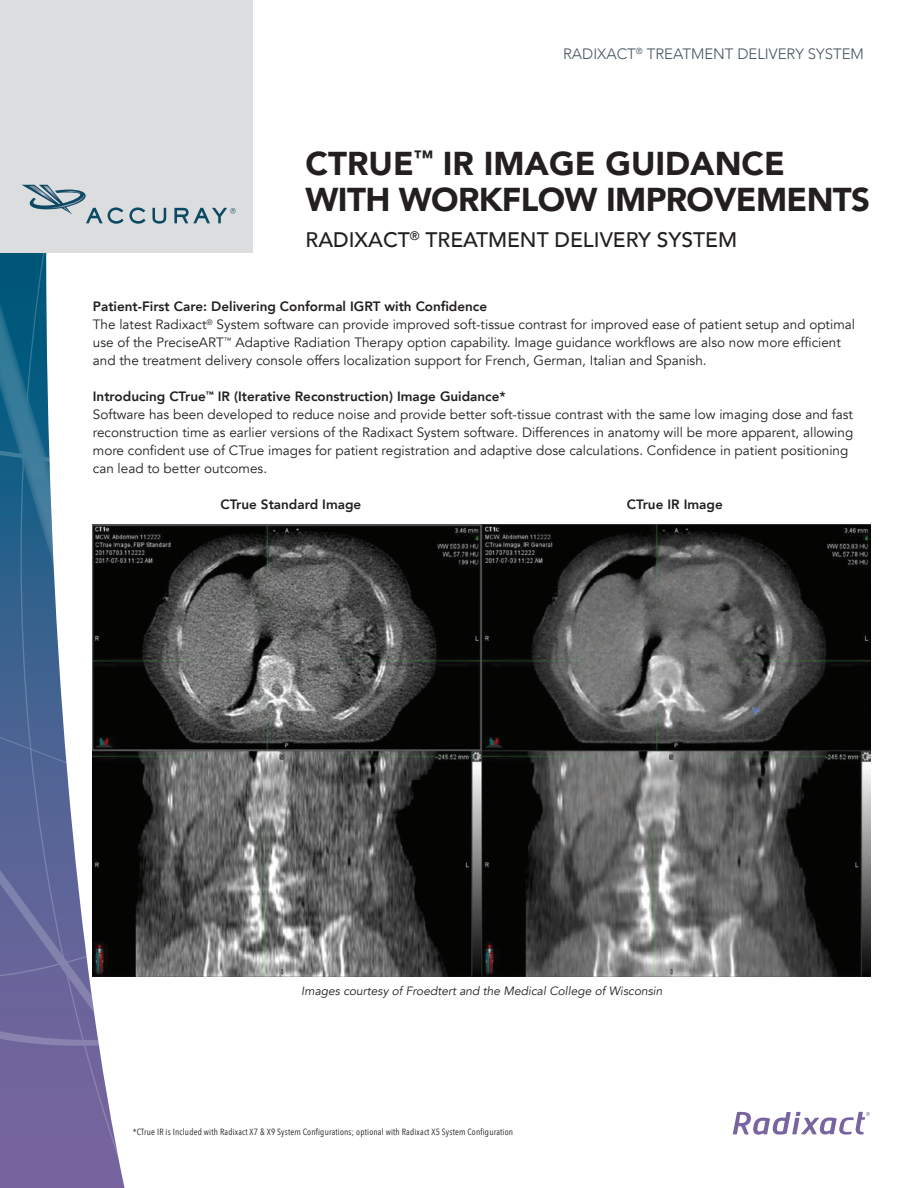
<style>
.page{position:relative;width:918px;height:1188px;background:#fff}
.page>*{position:absolute;margin:0;border:0;box-sizing:border-box;transform-origin:0 0}
.t1{font:900 33px/36px "Avenir";letter-spacing:-.02em;color:#231f20}
.t2{font:500 21px "Avenir";color:#231f20}
.t3{font:300 15px "Avenir";color:#45555f}
.t4{font:13.5px/18px "Avenir";color:#231f20}
.t5{font:800 13.5px "Avenir";color:#231f20}
.t6{font:italic 12px "Avenir";color:#231f20}
.t7{font:9px "Avenir Next Condensed";letter-spacing:.02em;color:#231f20}
</style>
<div class="page">
<svg style="left:0;top:253px;width:125px;height:935px"></svg>
<svg style="left:0;top:345px;width:125px;height:106px"></svg>
<svg style="left:0;top:451px;width:125px;height:451px"></svg>
<div style="left:0;top:0;width:253px;height:253px;background:#dcdddf"></div>
<svg style="left:152px;top:208px;width:14px;height:16px"></svg>
<svg style="left:22px;top:185px;width:124px;height:39px"></svg>
<svg style="left:174px;top:208px;width:62px;height:15px"></svg>
<img style="left:29px;top:186px;width:14px;height:18px">
<img style="left:43px;top:186px;width:20px;height:9px">
<img style="left:30px;top:195px;width:54px;height:14px">
<img style="left:56px;top:191px;width:25px;height:2px">
<svg style="left:733px;top:1112px;width:137px;height:23px"></svg>
<img style="left:93px;top:525px;width:778px;height:451px">
<p class="t3" style="left:563px;top:44px;width:302px">RADIXACT<sup>®</sup> TREATMENT DELIVERY SYSTEM</p>
<p class="t1" style="left:306px;top:144px;width:566px">CTRUE<sup>™</sup> IR IMAGE GUIDANCE<br>WITH WORKFLOW IMPROVEMENTS</p>
<p class="t2" style="left:306px;top:221px;width:433px">RADIXACT<sup>®</sup> TREATMENT DELIVERY SYSTEM</p>
<p class="t5" style="left:93px;top:296px;width:396px">Patient-First Care: Delivering Conformal IGRT with Confidence</p>
<p class="t4" style="left:93px;top:316px;width:764px">The latest Radixact<sup>®</sup> System software can provide improved soft-tissue contrast for improved ease of patient setup and optimal use of the PreciseART<sup>™</sup> Adaptive Radiation Therapy option capability. Image guidance workflows are also now more efficient and the treatment delivery console offers localization support for French, German, Italian and Spanish.</p>
<p class="t5" style="left:93px;top:386px;width:414px">Introducing CTrue<sup>™</sup> IR (Iterative Reconstruction) Image Guidance*</p>
<p class="t4" style="left:93px;top:406px;width:762px">Software has been developed to reduce noise and provide better soft-tissue contrast with the same low imaging dose and fast reconstruction time as earlier versions of the Radixact System software. Differences in anatomy will be more apparent, allowing more confident use of CTrue images for patient registration and adaptive dose calculations. Confidence in patient positioning can lead to better outcomes.</p>
<p class="t5" style="left:220px;top:493px;width:142px">CTrue Standard Image</p>
<p class="t5" style="left:627px;top:493px;width:97px">CTrue IR Image</p>
<p class="t6" style="left:301px;top:984px;width:363px">Images courtesy of Froedtert and the Medical College of Wisconsin</p>
<p class="t7" style="left:133px;top:1124px;width:382px">*CTrue IR is Included with Radixact X7 &amp; X9 System Configurations; optional with Radixact X5 System Configuration</p>
</div>
